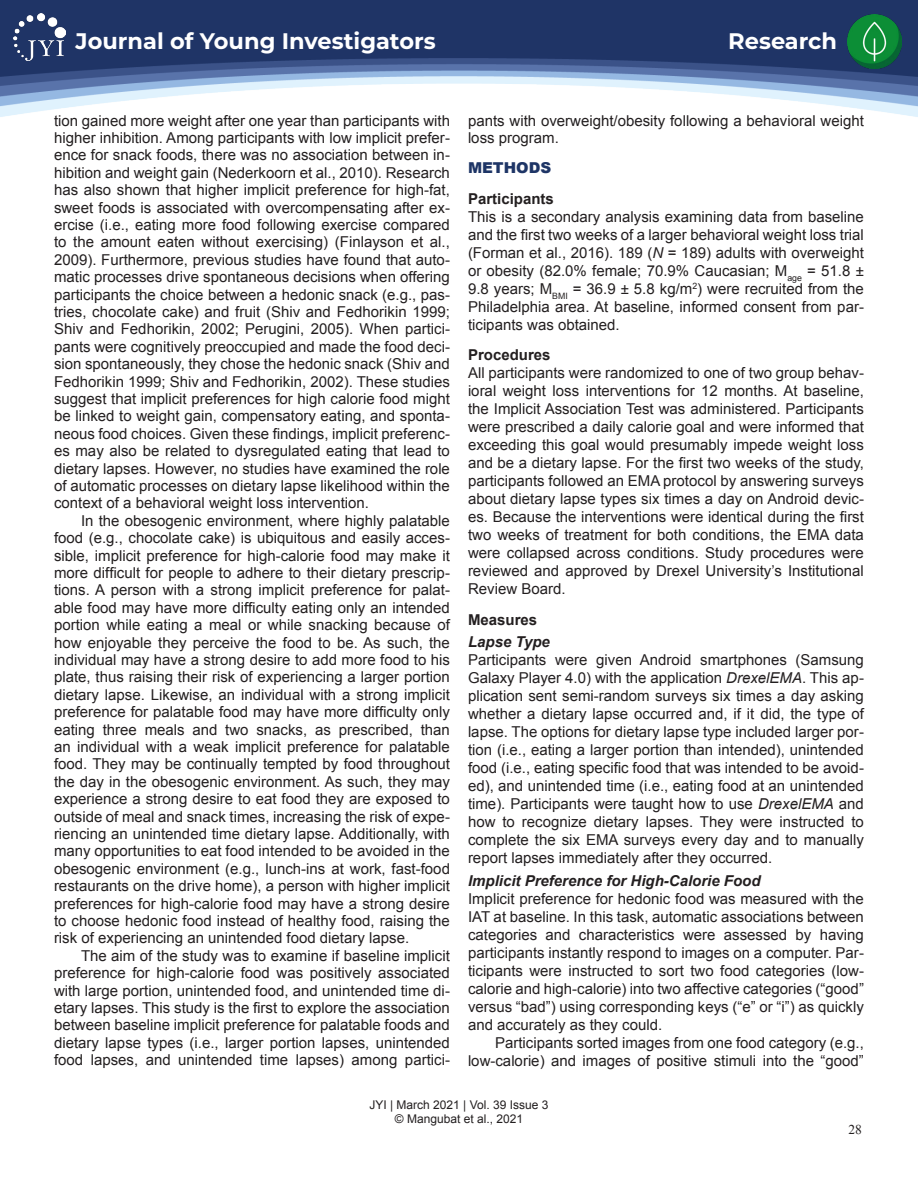
<style>
.page{position:relative;width:918px;height:1188px;background:#fff}
.page>*{position:absolute;margin:0;border:0;box-sizing:border-box;transform-origin:0 0}
.t1{font:700 22.5px "Montserrat";color:#fff}
.t2{font:15px/17.4px "Arial";color:#231f20;text-align:justify}
.t3{font:italic 700 15px "Arial";color:#231f20}
.t4{font:700 15px "Arial";color:#231f20}
.t5{font:900 15px "Arial";color:#1e3566}
.t6{font:13.5px "Times New Roman";color:#231f20}
.t7{font:12px/14.4px "Arial";color:#231f20;text-align:center}
.s1{font-style:italic}
</style>
<div class="page">
<div style="left:0;top:0;width:918px;height:22px;background:#1f3466"></div>
<img style="left:0;top:22px;width:918px;height:95px">
<img style="left:847px;top:14px;width:55px;height:55px">
<img style="left:14px;top:14px;width:51px;height:47px">
<h1 class="t1" style="left:76px;top:25px;width:362px">Journal of Young Investigators</h1>
<h1 class="t1" style="left:728px;top:25px;width:110px">Research</h1>
<p class="t2" style="left:54px;top:112px;width:398px">tion gained more weight after one year than participants with higher inhibition. Among participants with low implicit prefer&shy;ence for snack foods, there was no association between in&shy;hibition and weight gain (Nederkoorn et al., 2010). Research has also shown that higher implicit preference for high-fat, sweet foods is associated with overcompensating after ex&shy;ercise (i.e., eating more food following exercise compared to the amount eaten without exercising) (Finlayson et al., 2009). Furthermore, previous studies have found that auto&shy;matic processes drive spontaneous decisions when offering participants the choice between a hedonic snack (e.g., pas&shy;tries, chocolate cake) and fruit (Shiv and Fedhorikin 1999; Shiv and Fedhorikin, 2002; Perugini, 2005). When partici&shy;pants were cognitively preoccupied and made the food deci&shy;sion spontaneously, they chose the hedonic snack (Shiv and Fedhorikin 1999; Shiv and Fedhorikin, 2002). These studies suggest that implicit preferences for high calorie food might be linked to weight gain, compensatory eating, and sponta&shy;neous food choices. Given these findings, implicit preferenc&shy;es may also be related to dysregulated eating that lead to dietary lapses. However, no studies have examined the role of automatic processes on dietary lapse likelihood within the context of a behavioral weight loss intervention.</p>
<p class="t2" style="left:54px;top:512px;width:398px;text-indent:27px">In the obesogenic environment, where highly palatable food (e.g., chocolate cake) is ubiquitous and easily acces&shy;sible, implicit preference for high-calorie food may make it more difficult for people to adhere to their dietary prescrip&shy;tions. A person with a strong implicit preference for palat&shy;able food may have more difficulty eating only an intended portion while eating a meal or while snacking because of how enjoyable they perceive the food to be. As such, the individual may have a strong desire to add more food to his plate, thus raising their risk of experiencing a larger portion dietary lapse. Likewise, an individual with a strong implicit preference for palatable food may have more difficulty only eating three meals and two snacks, as prescribed, than an individual with a weak implicit preference for palatable food. They may be continually tempted by food throughout the day in the obesogenic environment. As such, they may experience a strong desire to eat food they are exposed to outside of meal and snack times, increasing the risk of expe&shy;riencing an unintended time dietary lapse. Additionally, with many opportunities to eat food intended to be avoided in the obesogenic environment (e.g., lunch-ins at work, fast-food restaurants on the drive home), a person with higher implicit preferences for high-calorie food may have a strong desire to choose hedonic food instead of healthy food, raising the risk of experiencing an unintended food dietary lapse.</p>
<p class="t2" style="left:54px;top:947px;width:397px;text-indent:27px">The aim of the study was to examine if baseline implicit preference for high-calorie food was positively associated with large portion, unintended food, and unintended time di&shy;etary lapses. This study is the first to explore the association between baseline implicit preference for palatable foods and dietary lapse types (i.e., larger portion lapses, unintended food lapses, and unintended time lapses) among partici-</p>
<p class="t2" style="left:468px;top:112px;width:397px">pants with overweight/obesity following a behavioral weight loss program.</p>
<p class="t5" style="left:468px;top:157px;width:85px">METHODS</p>
<p class="t4" style="left:468px;top:189px;width:87px">Participants</p>
<p class="t2" style="left:468px;top:208px;width:398px;line-height:18px">This is a secondary analysis examining data from baseline and the first two weeks of a larger behavioral weight loss trial (Forman et al., 2016). 189 (<span class="s1">N</span> = 189) adults with overweight or obesity (82.0% female; 70.9% Caucasian; M<sub>age</sub> = 51.8 ± 9.8 years; M<sub>BMI</sub> = 36.9 ± 5.8 kg/m<sup>2</sup>) were recruited from the Philadelphia area. At baseline, informed consent from par&shy;ticipants was obtained.</p>
<p class="t4" style="left:468px;top:345px;width:84px">Procedures</p>
<p class="t2" style="left:468px;top:364px;width:398px;line-height:18px">All participants were randomized to one of two group behav&shy;ioral weight loss interventions for 12 months. At baseline, the Implicit Association Test was administered. Participants were prescribed a daily calorie goal and were informed that exceeding this goal would presumably impede weight loss and be a dietary lapse. For the first two weeks of the study, participants followed an EMA protocol by answering surveys about dietary lapse types six times a day on Android devic&shy;es. Because the interventions were identical during the first two weeks of treatment for both conditions, the EMA data were collapsed across conditions. Study procedures were reviewed and approved by Drexel University’s Institutional Review Board.</p>
<p class="t4" style="left:468px;top:609px;width:71px">Measures</p>
<p class="t3" style="left:468px;top:632px;width:83px">Lapse Type</p>
<p class="t2" style="left:468px;top:651px;width:398px;line-height:18px">Participants were given Android smartphones (Samsung Galaxy Player 4.0) with the application <span class="s1">DrexelEMA</span>. This ap&shy;plication sent semi-random surveys six times a day asking whether a dietary lapse occurred and, if it did, the type of lapse. The options for dietary lapse type included larger por&shy;tion (i.e., eating a larger portion than intended), unintended food (i.e., eating specific food that was intended to be avoid&shy;ed), and unintended time (i.e., eating food at an unintended time). Participants were taught how to use <span class="s1">DrexelEMA</span> and how to recognize dietary lapses. They were instructed to complete the six EMA surveys every day and to manually report lapses immediately after they occurred.</p>
<p class="t3" style="left:468px;top:871px;width:294px">Implicit Preference for High-Calorie Food</p>
<p class="t2" style="left:468px;top:889px;width:397px;line-height:18px">Implicit preference for hedonic food was measured with the IAT at baseline. In this task, automatic associations between categories and characteristics were assessed by having participants instantly respond to images on a computer. Par&shy;ticipants were instructed to sort two food categories (low&shy;calorie and high-calorie) into two affective categories (“good” versus “bad”) using corresponding keys (“e” or “i”) as quickly and accurately as they could.</p>
<p class="t2" style="left:468px;top:1033px;width:397px;line-height:18px;text-align:right">Participants sorted images from one food category (e.g., low-calorie) and images of positive stimuli into the “good”</p>
<p class="t7" style="left:370px;top:1098px;width:180px">JYI | March 2021 | Vol. 39 Issue 3 © Mangubat et al., 2021</p>
<p class="t6" style="left:848px;top:1120px;width:15px">28</p>
</div>
